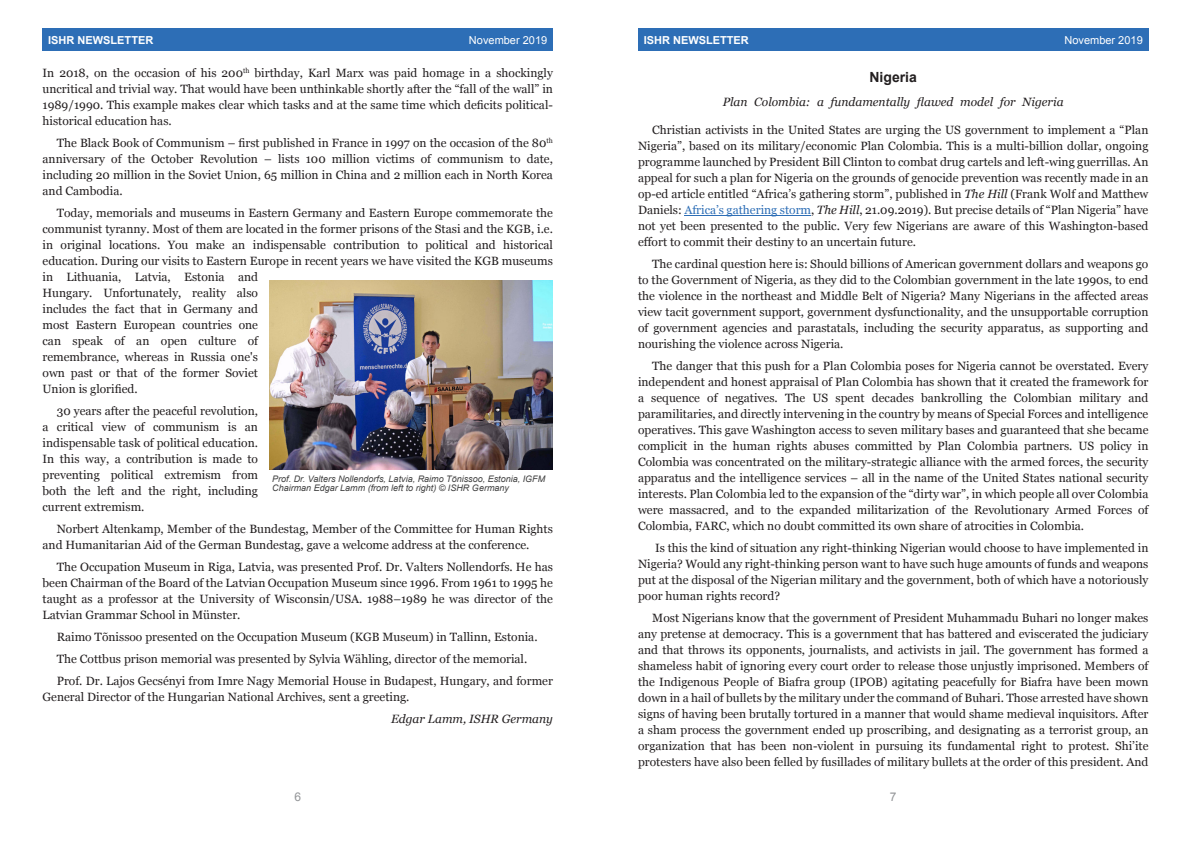
<style>
.page{position:relative;width:1191px;height:842px;background:#fff}
.page>*{position:absolute;margin:0;border:0;box-sizing:border-box;transform-origin:0 0}
.t1{font:700 14px "Arial";color:#231f20}
.t2{font:12px/16px "Georgia";color:#231f20;text-align:justify}
.t3{font:italic 12px "Georgia";color:#231f20}
.t4{font:12px "Arial";color:#939598}
.t5{font:700 11px "Arial";color:#fff}
.t6{font:11px "Arial";color:#fff}
.t7{font:italic 9px/9.3px "Arial";color:#404040}
.s1{font-style:italic}
.s2{color:#2d6eb6}
</style>
<div class="page">
<div style="left:638px;top:28px;width:510px;height:23px;background:#2d6eb6"></div>
<div style="left:43px;top:28px;width:510px;height:23px;background:#2d6eb6"></div>
<img style="left:269px;top:281px;width:284px;height:189px">
<hr style="left:684px;top:215px;width:127px;height:1px;background:#2d6eb6">
<p class="t5" style="left:48px;top:36px;width:107px">ISHR NEWSLETTER</p>
<p class="t6" style="left:469px;top:36px;width:80px">November 2019</p>
<p class="t5" style="left:643px;top:36px;width:107px">ISHR NEWSLETTER</p>
<p class="t6" style="left:1064px;top:36px;width:80px">November 2019</p>
<p class="t2" style="left:43px;top:66px;width:512px">In 2018, on the occasion of his 200<sup>th</sup> birthday, Karl Marx was paid homage in a shockingly uncritical and trivial way. That would have been unthinkable shortly after the “fall of the wall” in 1989/1990. This example makes clear which tasks and at the same time which deficits political&shy;historical education has.</p>
<p class="t2" style="left:43px;top:136px;width:512px;text-indent:14px">The Black Book of Communism – first published in France in 1997 on the occasion of the 80<sup>th </sup>anniversary of the October Revolution – lists 100 million victims of communism to date, including 20 million in the Soviet Union, 65 million in China and 2 million each in North Korea and Cambodia.</p>
<p class="t2" style="left:43px;top:206px;width:512px;text-align:left;text-indent:14px">Today, memorials and museums in Eastern Germany and Eastern Europe commemorate the communist tyranny. Most of them are located in the former prisons of the Stasi and the KGB, i.e. in original locations. You make an indispensable contribution to political and historical education. During our visits to Eastern Europe in recent years we have visited the KGB museums in Lithuania, Latvia, Estonia and<br>Hungary. Unfortunately, reality also<br>includes the fact that in Germany and<br>most Eastern European countries one<br>can speak of an open culture of<br>remembrance, whereas in Russia one's<br>own past or that of the former Soviet<br>Union is glorified.</p>
<p class="t2" style="left:43px;top:404px;width:217px;text-indent:14px">30 years after the peaceful revolution, a critical view of communism is an indispensable task of political education.<br>In this way, a contribution is made to preventing political extremism from both the left and the right, including current extremism.</p>
<p class="t2" style="left:43px;top:522px;width:512px;text-indent:14px">Norbert Altenkamp, Member of the Bundestag, Member of the Committee for Human Rights and Humanitarian Aid of the German Bundestag, gave a welcome address at the conference.</p>
<p class="t2" style="left:43px;top:560px;width:512px;text-indent:14px">The Occupation Museum in Riga, Latvia, was presented Prof. Dr. Valters Nollendorfs. He has been Chairman of the Board of the Latvian Occupation Museum since 1996. From 1961 to 1995 he taught as a professor at the University of Wisconsin/USA. 1988–1989 he was director of the Latvian Grammar School in Münster.</p>
<p class="t2" style="left:57px;top:627px;width:498px;line-height:22px;text-align:left">Raimo Tõnissoo presented on the Occupation Museum (KGB Museum) in Tallinn, Estonia.<br>The Cottbus prison memorial was presented by Sylvia Wähling, director of the memorial.<br>Prof. Dr. Lajos Gecsényi from Imre Nagy Memorial House in Budapest, Hungary, and former</p>
<p class="t2" style="left:43px;top:690px;width:368px">General Director of the Hungarian National Archives, sent a greeting.</p>
<p class="t3" style="left:391px;top:714px;width:163px">Edgar Lamm, ISHR Germany</p>
<p class="t7" style="left:272px;top:475px;width:274px">Prof. Dr. Valters Nollendorfs, Latvia, Raimo Tönissoo, Estonia, IGFM<br>Chairman Edgar Lamm (from left to right) © ISHR Germany</p>
<p class="t1" style="left:869px;top:72px;width:49px">Nigeria</p>
<p class="t3" style="left:723px;top:97px;width:342px">Plan Colombia: a fundamentally flawed model for Nigeria</p>
<p class="t2" style="left:638px;top:123px;width:512px;text-indent:14px">Christian activists in the United States are urging the US government to implement a “Plan Nigeria”, based on its military/economic Plan Colombia. This is a multi-billion dollar, ongoing programme launched by President Bill Clinton to combat drug cartels and left-wing guerrillas. An appeal for such a plan for Nigeria on the grounds of genocide prevention was recently made in an op-ed article entitled “Africa’s gathering storm”, published in <span class="s1">The Hill</span> (Frank Wolf and Matthew Daniels: <span class="s2">Africa’s gathering storm</span>, <span class="s1">The Hill</span>, 21.09.2019). But precise details of “Plan Nigeria” have not yet been presented to the public. Very few Nigerians are aware of this Washington-based effort to commit their destiny to an uncertain future.</p>
<p class="t2" style="left:638px;top:257px;width:512px;text-indent:14px">The cardinal question here is: Should billions of American government dollars and weapons go to the Government of Nigeria, as they did to the Colombian government in the late 1990s, to end the violence in the northeast and Middle Belt of Nigeria? Many Nigerians in the affected areas view tacit government support, government dysfunctionality, and the unsupportable corruption of government agencies and parastatals, including the security apparatus, as supporting and nourishing the violence across Nigeria.</p>
<p class="t2" style="left:638px;top:359px;width:512px;text-indent:14px">The danger that this push for a Plan Colombia poses for Nigeria cannot be overstated. Every independent and honest appraisal of Plan Colombia has shown that it created the framework for a sequence of negatives. The US spent decades bankrolling the Colombian military and paramilitaries, and directly intervening in the country by means of Special Forces and intelligence operatives. This gave Washington access to seven military bases and guaranteed that she became complicit in the human rights abuses committed by Plan Colombia partners. US policy in Colombia was concentrated on the military-strategic alliance with the armed forces, the security apparatus and the intelligence services – all in the name of the United States national security interests. Plan Colombia led to the expansion of the “dirty war”, in which people all over Colombia were massacred, and to the expanded militarization of the Revolutionary Armed Forces of Colombia, FARC, which no doubt committed its own share of atrocities in Colombia.</p>
<p class="t2" style="left:638px;top:541px;width:512px;text-indent:17px">Is this the kind of situation any right-thinking Nigerian would choose to have implemented in Nigeria? Would any right-thinking person want to have such huge amounts of funds and weapons put at the disposal of the Nigerian military and the government, both of which have a notoriously poor human rights record?</p>
<p class="t2" style="left:638px;top:611px;width:512px;text-indent:14px">Most Nigerians know that the government of President Muhammadu Buhari no longer makes any pretense at democracy. This is a government that has battered and eviscerated the judiciary and that throws its opponents, journalists, and activists in jail. The government has formed a shameless habit of ignoring every court order to release those unjustly imprisoned. Members of the Indigenous People of Biafra group (IPOB) agitating peacefully for Biafra have been mown down in a hail of bullets by the military under the command of Buhari. Those arrested have shown signs of having been brutally tortured in a manner that would shame medieval inquisitors. After a sham process the government ended up proscribing, and designating as a terrorist group, an organization that has been non-violent in pursuing its fundamental right to protest. Shi’ite protesters have also been felled by fusillades of military bullets at the order of this president. And</p>
<p class="t4" style="left:294px;top:792px;width:8px">6</p>
<p class="t4" style="left:890px;top:792px;width:8px">7</p>
</div>
